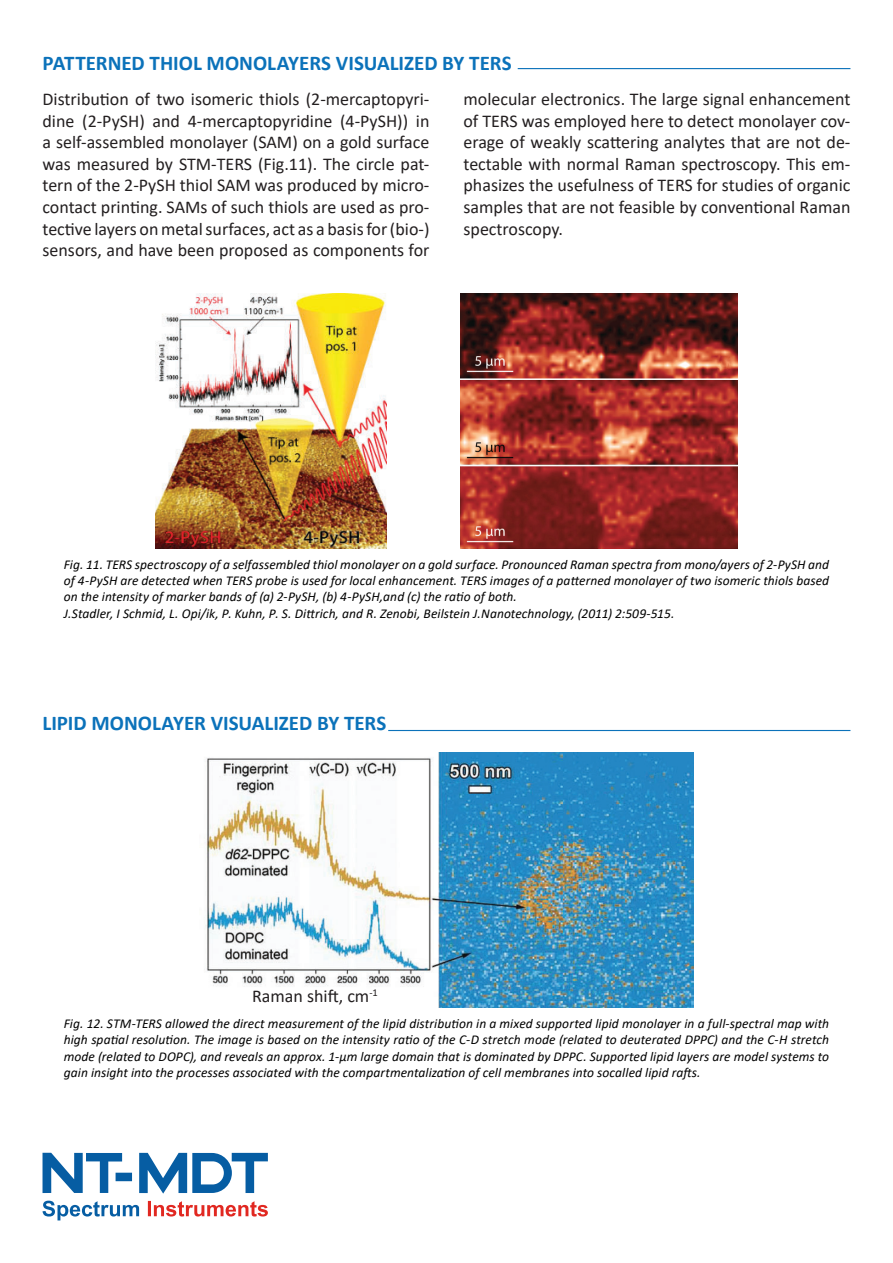
<style>
.page{position:relative;width:893px;height:1263px;background:#fff}
.page>*{position:absolute;margin:0;border:0;box-sizing:border-box;transform-origin:0 0}
.t1{font:700 21px "Calibri";color:#0b72ba}
.t2{font:18px/21.6px "Calibri";color:#231f20;text-align:justify}
.t3{font:italic 13.5px/16.2px "Calibri";letter-spacing:.005em;color:#000}
</style>
<div class="page">
<svg style="left:43px;top:1153px;width:225px;height:40px"></svg>
<svg style="left:43px;top:1200px;width:96px;height:20px"></svg>
<svg style="left:148px;top:1201px;width:120px;height:15px"></svg>
<hr style="left:518px;top:68px;width:332px;height:1px;background:#0b72ba">
<img style="left:155px;top:293px;width:231px;height:255px">
<img style="left:460px;top:293px;width:278px;height:255px">
<hr style="left:388px;top:730px;width:462px;height:1px;background:#0b72ba">
<img style="left:204px;top:752px;width:490px;height:255px">
<h1 class="t1" style="left:43px;top:48px;width:471px">PATTERNED THIOL MONOLAYERS VISUALIZED BY TERS</h1>
<p class="t2" style="left:43px;top:88px;width:388px">Distribution of two isomeric thiols (2-mercaptopyri&shy;dine (2-PySH) and 4-mercaptopyridine (4-PySH)) in a self-assembled monolayer (SAM) on a gold surface was measured by STM‑TERS (Fig.11). The circle pat&shy;tern of the 2-PySH thiol SAM was produced by micro&shy;contact printing. SAMs of such thiols are used as pro&shy;tective layers on metal surfaces, act as a basis for (bio-) sensors, and have been proposed as components for</p>
<p class="t2" style="left:463px;top:88px;width:388px">molecular electronics. The large signal enhancement of TERS was employed here to detect monolayer cov&shy;erage of weakly scattering analytes that are not de&shy;tectable with normal Raman spectroscopy. This em&shy;phasizes the usefulness of TERS for studies of organic samples that are not feasible by conventional Raman spectroscopy.</p>
<p class="t3" style="left:64px;top:556px;width:767px">Fig. 11. TERS spectroscopy of a selfassembled thiol monolayer on a gold surface. Pronounced Raman spectra from mono/ayers of 2-PySH and of 4-PySH are detected when TERS probe is used for local enhancement. TERS images of a patterned monolayer of two isomeric thiols based on the intensity of marker bands of (a) 2-PySH, (b) 4-PySH,and (c) the ratio of both.<br>J.Stadler, I Schmid, L. Opi/ik, P. Kuhn, P. S. Dittrich, and R. Zenobi, Beilstein J.Nanotechnology, (2011) 2:509-515.</p>
<h1 class="t1" style="left:43px;top:708px;width:345px">LIPID MONOLAYER VISUALIZED BY TERS</h1>
<h2 class="t2" style="left:252px;top:985px;width:127px">Raman shift, cm<sup>-1</sup></h2>
<p class="t3" style="left:64px;top:1015px;width:767px;text-align:justify">Fig. 12. STM-TERS allowed the direct measurement of the lipid distribution in a mixed supported lipid monolayer in a full-spectral map with high spatial resolution. The image is based on the intensity ratio of the C-D stretch mode (related to deuterated DPPC) and the C-H stretch mode (related to DOPC), and reveals an approx. 1-μm large domain that is dominated by DPPC. Supported lipid layers are model systems to gain insight into the processes associated with the compartmentalization of cell membranes into socalled lipid rafts.</p>
</div>
